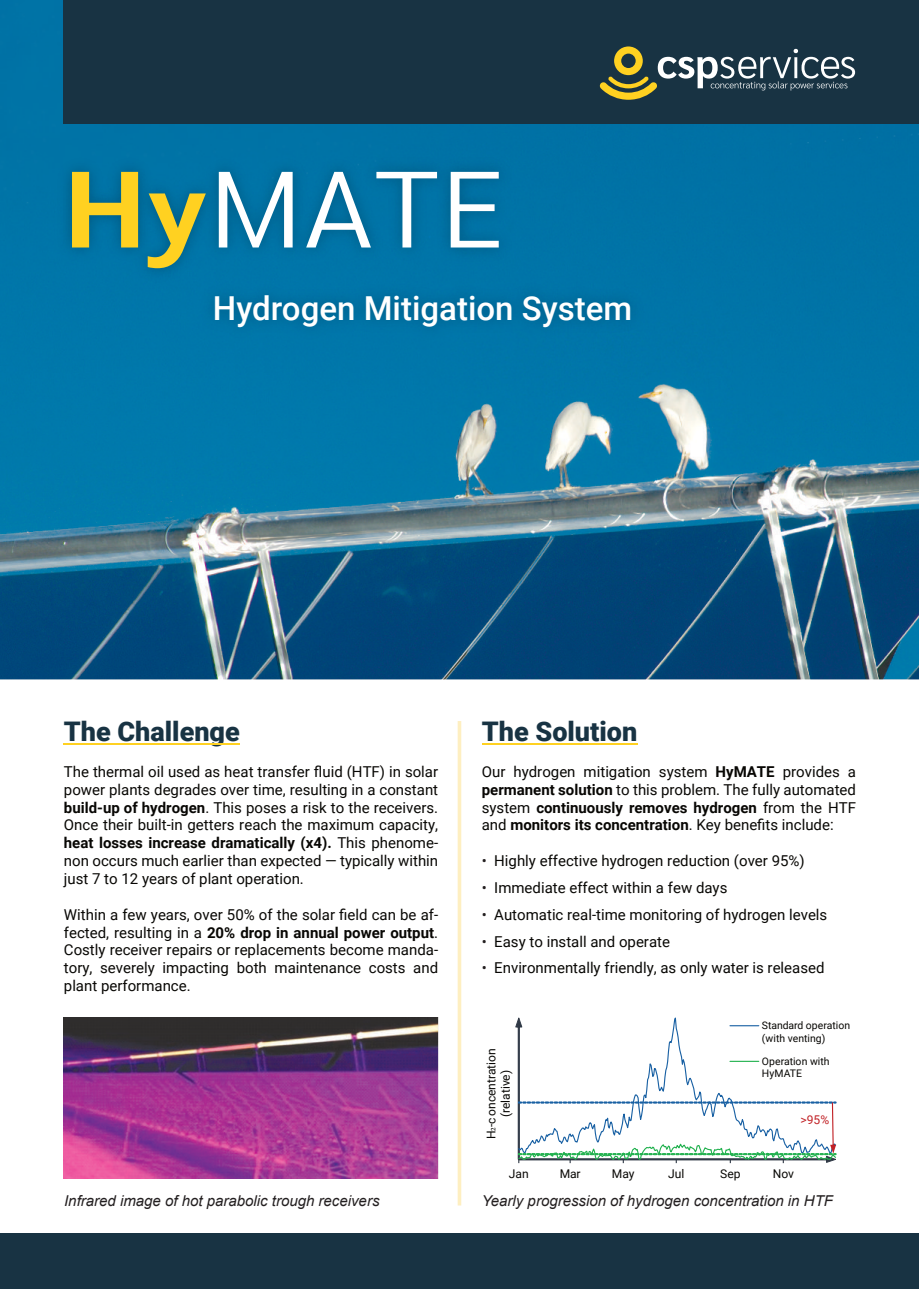
<style>
.page{position:relative;width:919px;height:1289px;background:#fff}
.page>*{position:absolute;margin:0;border:0;box-sizing:border-box;transform-origin:0 0}
.t1{font:300 108px "Sarabun";color:#fff;scale:1.1 1}
.t2{font:500 33px "Roboto";color:#fff}
.t3{font:900 27px "Roboto";color:#183343}
.t4{font:15px "Roboto";color:#080704}
.t5{font:700 15px "Roboto";color:#080704}
.t6{font:italic 15px "Arial";color:#231f20}
.t7{font:15px "Roboto";color:#231f20}
.t8{font:12px "Roboto";letter-spacing:-.005em;color:#080704}
.t9{font:12px "Roboto";color:#c12025}
.t10{font:10.5px "Roboto";color:#080704}
.s1{font-weight:700;color:#ffd121}
.s2{font-weight:700}
.s3{font-weight:400}
.s4{font-family:"Times New Roman"}
</style>
<div class="page">
<img style="left:0;top:0;width:918px;height:679px">
<img style="left:57px;top:157px;width:454px;height:125px">
<div style="left:64px;top:0;width:854px;height:123px;background:#183343"></div>
<div style="left:0;top:1233px;width:918px;height:55px;background:#183343"></div>
<hr style="left:482px;top:743px;width:155px;height:1px;background:#ffd121">
<hr style="left:64px;top:743px;width:176px;height:1px;background:#ffd121">
<img style="left:200px;top:282px;width:444px;height:57px">
<svg style="left:599px;top:46px;width:256px;height:54px"></svg>
<img style="left:64px;top:1018px;width:374px;height:160px">
<svg style="left:457px;top:721px;width:4px;height:484px;fill:#feefc1"></svg>
<svg style="left:516px;top:1017px;width:320px;height:146px"></svg>
<p class="t1" style="left:64px;top:132px;width:403px"><span class="s1">Hy</span>MATE</p>
<p class="t2" style="left:213px;top:295px;width:421px">Hydrogen Mitigation System</p>
<p class="t3" style="left:64px;top:721px;width:177px">The Challenge</p>
<p class="t3" style="left:482px;top:721px;width:157px">The Solution</p>
<p class="t4" style="left:482px;top:765px;width:227px">Our hydrogen mitigation system</p>
<p class="t5" style="left:715px;top:765px;width:61px">HyMATE</p>
<p class="t4" style="left:782px;top:765px;width:75px">provides a</p>
<p class="t4" style="left:482px;top:783px;width:376px"><span class="s2">permanent solution</span> to this problem. The fully automated</p>
<p class="t5" style="left:482px;top:801px;width:376px"><span class="s3">system</span> continuously removes hydrogen <span class="s3">from the HTF</span></p>
<p class="t5" style="left:482px;top:819px;width:353px"><span class="s3">and</span> monitors its concentration<span class="s3">. Key benefits include:</span></p>
<p class="t7" style="left:482px;top:855px;width:7px">•</p>
<p class="t4" style="left:494px;top:855px;width:312px">Highly effective hydrogen reduction (over 95%)</p>
<p class="t7" style="left:482px;top:881px;width:7px">•</p>
<p class="t4" style="left:494px;top:881px;width:235px">Immediate effect within a few days</p>
<p class="t7" style="left:482px;top:908px;width:7px">•</p>
<p class="t4" style="left:494px;top:908px;width:334px">Automatic real-time monitoring of hydrogen levels</p>
<p class="t7" style="left:482px;top:935px;width:7px">•</p>
<p class="t4" style="left:494px;top:935px;width:177px">Easy to install and operate</p>
<p class="t7" style="left:482px;top:962px;width:7px">•</p>
<p class="t4" style="left:494px;top:962px;width:332px">Environmentally friendly, as only water is released</p>
<p class="t4" style="left:64px;top:765px;width:376px">The thermal oil used as heat transfer fluid (HTF) in solar</p>
<p class="t4" style="left:64px;top:783px;width:376px">power plants degrades over time, resulting in a constant</p>
<p class="t4" style="left:64px;top:801px;width:376px"><span class="s2">build-up of hydrogen</span>. This poses a risk to the receivers.</p>
<p class="t4" style="left:64px;top:819px;width:376px">Once their built-in getters reach the maximum capacity,</p>
<p class="t5" style="left:64px;top:837px;width:376px">heat losses increase dramatically (x4). <span class="s3">This phenome-</span></p>
<p class="t4" style="left:64px;top:855px;width:376px">non occurs much earlier than expected — typically within</p>
<p class="t4" style="left:64px;top:872px;width:241px">just 7 to 12 years of plant operation.</p>
<p class="t4" style="left:64px;top:908px;width:376px">Within a few years, over 50% of the solar field can be af-</p>
<p class="t5" style="left:64px;top:926px;width:376px"><span class="s3">fected, resulting in a</span> 20% drop in annual power output<span class="s3">.</span></p>
<p class="t4" style="left:64px;top:944px;width:376px">Costly receiver repairs or replacements become manda-</p>
<p class="t4" style="left:64px;top:962px;width:376px">tory, severely impacting both maintenance costs and</p>
<p class="t4" style="left:64px;top:979px;width:128px">plant performance.</p>
<p class="t8" style="left:486px;top:1139px;width:92px;rotate:-90deg">H<span class="s4">₂</span>-concentration</p>
<p class="t8" style="left:501px;top:1117px;width:49px;rotate:-90deg">(relative)</p>
<p class="t10" style="left:762px;top:1021px;width:90px">Standard operation</p>
<p class="t10" style="left:762px;top:1033px;width:65px">(with venting)</p>
<p class="t10" style="left:762px;top:1056px;width:69px">Operation with</p>
<p class="t10" style="left:762px;top:1069px;width:42px">HyMATE</p>
<p class="t9" style="left:800px;top:1115px;width:30px">&gt;95%</p>
<p class="t6" style="left:64px;top:1194px;width:317px">Infrared image of hot parabolic trough receivers</p>
<p class="t8" style="left:509px;top:1169px;width:21px">Jan</p>
<p class="t8" style="left:559px;top:1169px;width:23px">Mar</p>
<p class="t8" style="left:612px;top:1169px;width:24px">May</p>
<p class="t8" style="left:668px;top:1169px;width:18px">Jul</p>
<p class="t8" style="left:720px;top:1169px;width:22px">Sep</p>
<p class="t8" style="left:772px;top:1169px;width:23px">Nov</p>
<p class="t6" style="left:482px;top:1194px;width:353px">Yearly progression of hydrogen concentration in HTF</p>
</div>
